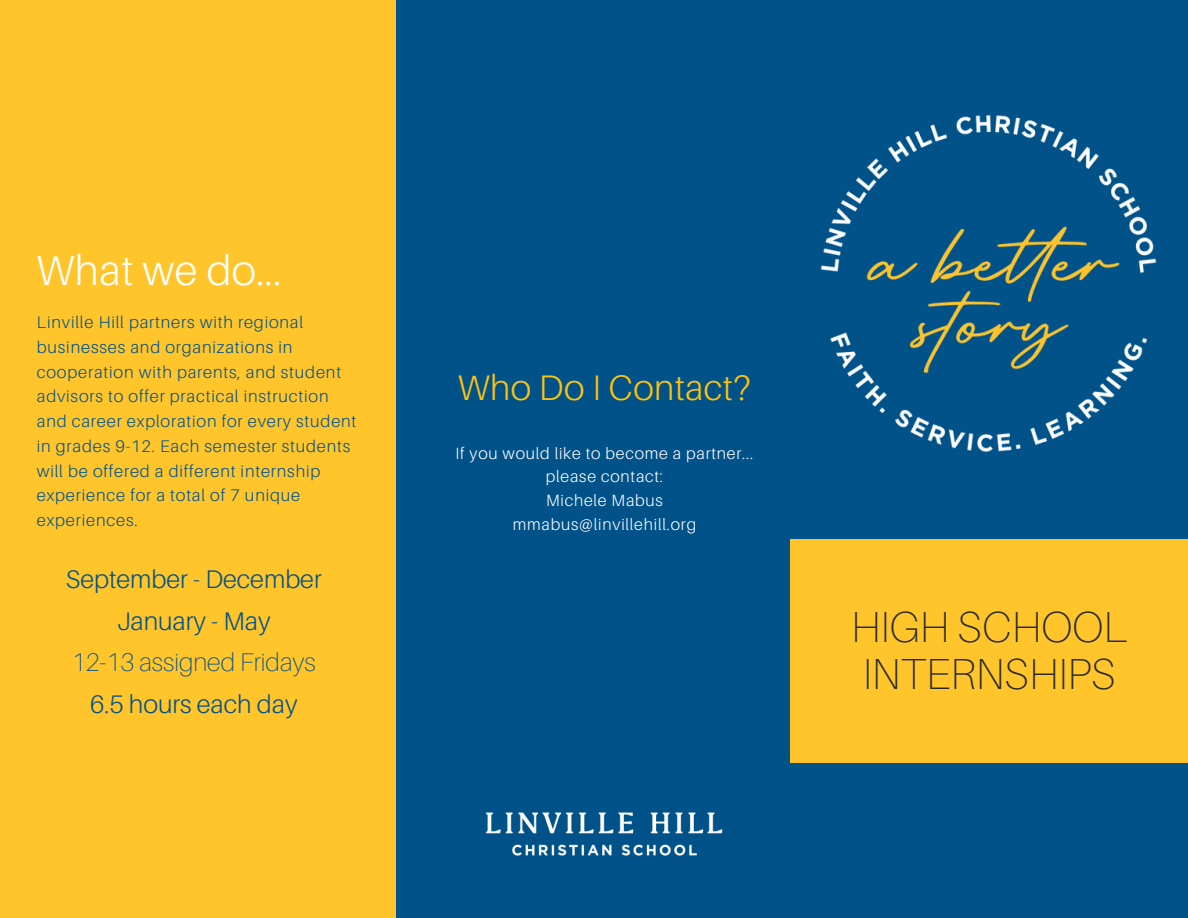
<style>
.page{position:relative;width:1188px;height:918px;background:#005289}
.page>*{position:absolute;margin:0;border:0;box-sizing:border-box;transform-origin:0 0}
.t1{font:100 43.5px/47.2px "Aileron";color:#292929}
.t2{font:300 42px "Aileron";letter-spacing:.01em;color:#fff}
.t3{font:300 35.55px "Aileron";letter-spacing:.01em;color:#fec20f}
.t4{font:300 25.5px "Aileron";color:#005289}
.t5{font:100 25.5px "Aileron";color:#005289}
.t6{font:300 16.8px/24.8px "Aileron";letter-spacing:.05em;color:#005289}
.t7{font:300 16.2px "Aileron";letter-spacing:.05em;color:#fff}
</style>
<div class="page">
<div style="left:0;top:0;width:396px;height:918px;background:#ffc52b"></div>
<div style="left:790px;top:539px;width:398px;height:224px;background:#ffc52b"></div>
<img style="left:820px;top:114px;width:337px;height:338px">
<img style="left:485px;top:812px;width:238px;height:44px">
<p class="t2" style="left:37px;top:244px;width:246px">What we do...</p>
<p class="t6" style="left:37px;top:310px;width:321px">Linville Hill partners with regional businesses and organizations in cooperation with parents, and student advisors to offer practical instruction and career exploration for every student in grades 9-12. Each semester students will be offered a different internship experience for a total of 7 unique experiences.</p>
<p class="t4" style="left:66px;top:563px;width:257px">September - December</p>
<p class="t4" style="left:117px;top:605px;width:155px">January - May</p>
<p class="t5" style="left:72px;top:646px;width:245px">12-13 assigned Fridays</p>
<p class="t4" style="left:90px;top:688px;width:209px">6.5 hours each day</p>
<p class="t3" style="left:458px;top:365px;width:295px">Who Do I Contact?</p>
<p class="t7" style="left:456px;top:443px;width:299px">If you would like to become a partner...</p>
<p class="t7" style="left:546px;top:467px;width:119px">please contact:</p>
<p class="t7" style="left:546px;top:490px;width:118px">Michele Mabus</p>
<p class="t7" style="left:513px;top:514px;width:185px">mmabus@linvillehill.org</p>
<p class="t1" style="left:851px;top:602px;width:278px">HIGH SCHOOL<br>INTERNSHIPS</p>
</div>
